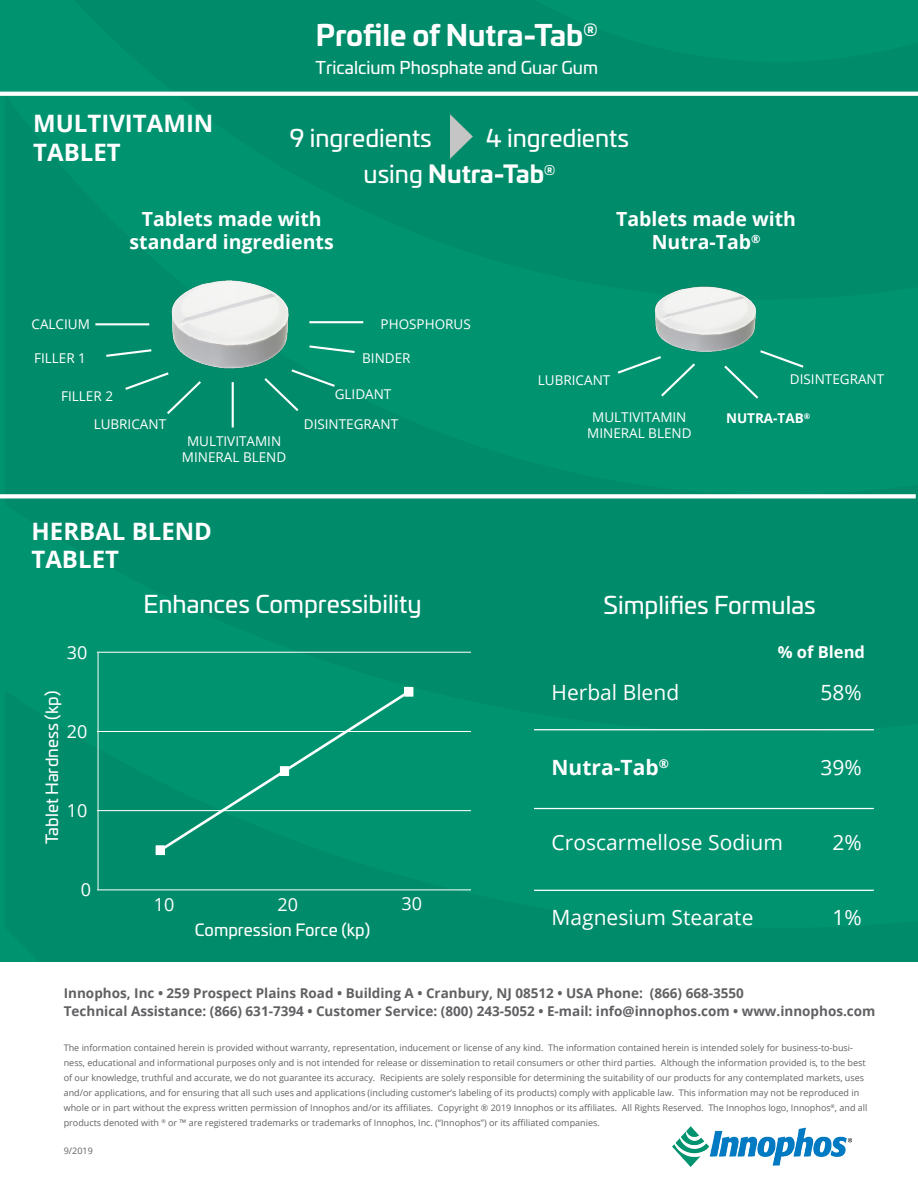
<style>
.page{position:relative;width:918px;height:1188px;background:#fff}
.page>*{position:absolute;margin:0;border:0;box-sizing:border-box;transform-origin:0 0}
.t1{font:700 28.5px "Univia Pro";color:#fff}
.t2{font:24px "Univia Pro";color:#fff}
.t3{font:700 24px "Open Sans";color:#fff}
.t4{font:700 24px "Univia Pro";color:#fff}
.t5{font:21px "Open Sans";color:#fff}
.t6{font:700 21px "Open Sans";color:#fff}
.t7{font:700 19.5px "Open Sans";color:#fff}
.t8{font:18px "Open Sans";color:#fff}
.t9{font:17.25px "Univia Pro";color:#fff}
.t10{font:16.5px "Univia Pro";color:#fff}
.t11{font:700 16.5px "Open Sans";color:#fff}
.t12{font:13.65px "Calibri";color:#fff;scale:.94 1}
.Text_back_small{font:700 13.5px "Open Sans";color:#616164}
.t13{font:13.5px "Open Sans";color:#fff}
.t14{font:700 13.5px "Open Sans";color:#fff}
.Text_back_small-2{font:9px/15px "Open Sans";color:#616164}
.s1{font-weight:400}
</style>
<div class="page">
<div style="left:5px;top:733px;width:913px;height:229px;background:#009370"></div>
<div style="left:5px;top:1px;width:913px;height:732px;background:#008c6a"></div>
<img style="left:673px;top:1127px;width:179px;height:39px">
<svg style="left:0;top:92px;width:918px;height:4px"></svg>
<img style="left:144px;top:271px;width:163px;height:107px">
<img style="left:625px;top:260px;width:163px;height:108px">
<hr style="left:95px;top:323px;width:54px;height:2px;background:#fff">
<svg style="left:104px;top:348px;width:50px;height:10px"></svg>
<svg style="left:123px;top:371px;width:80px;height:45px;background:#0d9271"></svg>
<hr style="left:232px;top:382px;width:2px;height:45px;background:#fff">
<svg style="left:262px;top:368px;width:75px;height:45px;background:#0e9372"></svg>
<svg style="left:307px;top:344px;width:50px;height:10px"></svg>
<hr style="left:309px;top:321px;width:54px;height:2px;background:#fff">
<div style="left:722px;top:348px;width:84px;height:53px;background:#009370"></div>
<svg style="left:615px;top:354px;width:82px;height:45px;background:#0d9877"></svg>
<div style="left:97px;top:646px;width:375px;height:250px;background:#009370"></div>
<svg style="left:0;top:494px;width:916px;height:4px"></svg>
<hr style="left:534px;top:729px;width:340px;height:1px;background:#fff">
<hr style="left:534px;top:808px;width:340px;height:1px;background:#fff">
<hr style="left:534px;top:890px;width:340px;height:1px;background:#fff">
<img style="left:450px;top:115px;width:23px;height:44px">
<p class="t3" style="left:33px;top:107px;width:182px">MULTIVITAMIN</p>
<p class="t3" style="left:33px;top:135px;width:89px">TABLET</p>
<p class="t1" style="left:316px;top:12px;width:283px">Profile of Nutra-Tab<sup>®</sup></p>
<p class="t9" style="left:316px;top:55px;width:284px">Tricalcium Phosphate and Guar Gum</p>
<p class="t2" style="left:290px;top:120px;width:143px">9 ingredients</p>
<p class="t2" style="left:486px;top:120px;width:144px">4 ingredients</p>
<p class="t4" style="left:364px;top:155px;width:193px"><span class="s1">using</span> Nutra-Tab<sup>®</sup></p>
<p class="t7" style="left:142px;top:205px;width:181px">Tablets made with</p>
<p class="t7" style="left:130px;top:229px;width:206px">standard ingredients</p>
<p class="t13" style="left:32px;top:315px;width:60px">CALCIUM</p>
<p class="t13" style="left:34px;top:349px;width:53px">FILLER 1</p>
<p class="t13" style="left:61px;top:387px;width:53px">FILLER 2</p>
<p class="t13" style="left:94px;top:415px;width:74px">LUBRICANT</p>
<p class="t13" style="left:187px;top:432px;width:96px">MULTIVITAMIN</p>
<p class="t13" style="left:182px;top:448px;width:106px">MINERAL BLEND</p>
<p class="t13" style="left:381px;top:315px;width:92px">PHOSPHORUS</p>
<p class="t13" style="left:362px;top:349px;width:50px">BINDER</p>
<p class="t13" style="left:335px;top:385px;width:58px">GLIDANT</p>
<p class="t13" style="left:304px;top:415px;width:96px">DISINTEGRANT</p>
<p class="t3" style="left:32px;top:514px;width:182px">HERBAL BLEND</p>
<p class="t3" style="left:32px;top:543px;width:89px">TABLET</p>
<p class="t7" style="left:616px;top:205px;width:181px">Tablets made with</p>
<p class="t7" style="left:652px;top:229px;width:110px">Nutra-Tab<sup>®</sup></p>
<p class="t13" style="left:538px;top:371px;width:74px">LUBRICANT</p>
<p class="t13" style="left:592px;top:408px;width:96px">MULTIVITAMIN</p>
<p class="t13" style="left:587px;top:424px;width:106px">MINERAL BLEND</p>
<p class="t13" style="left:790px;top:369px;width:96px">DISINTEGRANT</p>
<p class="t14" style="left:726px;top:409px;width:86px">NUTRA-TAB<sup>®</sup></p>
<p class="t8" style="left:67px;top:640px;width:22px">30</p>
<p class="t12" style="left:73px;top:642px;width:15px">30</p>
<p class="t10" style="left:40px;top:844px;width:155px;rotate:-90deg">Tablet Hardness (kp)</p>
<p class="t8" style="left:67px;top:719px;width:22px">20</p>
<p class="t12" style="left:73px;top:721px;width:15px">20</p>
<p class="t8" style="left:67px;top:798px;width:22px">10</p>
<p class="t12" style="left:73px;top:801px;width:15px">10</p>
<p class="t8" style="left:81px;top:877px;width:12px">0</p>
<p class="t12" style="left:80px;top:880px;width:8px">0</p>
<p class="t2" style="left:143px;top:586px;width:280px">Enhances Compressibility</p>
<p class="t2" style="left:604px;top:587px;width:214px">Simplifies Formulas</p>
<p class="t5" style="left:552px;top:678px;width:129px">Herbal Blend</p>
<p class="t6" style="left:552px;top:753px;width:119px">Nutra-Tab<sup>®</sup></p>
<p class="t11" style="left:778px;top:641px;width:89px">% of Blend</p>
<p class="t5" style="left:821px;top:678px;width:43px">58%</p>
<p class="t5" style="left:821px;top:753px;width:43px">39%</p>
<p class="t8" style="left:154px;top:892px;width:22px">10</p>
<p class="t8" style="left:278px;top:892px;width:22px">20</p>
<p class="t8" style="left:401px;top:891px;width:22px">30</p>
<p class="t10" style="left:195px;top:917px;width:177px">Compression Force (kp)</p>
<p class="t5" style="left:552px;top:828px;width:233px">Croscarmellose Sodium</p>
<p class="t5" style="left:552px;top:903px;width:203px">Magnesium Stearate</p>
<p class="t5" style="left:833px;top:828px;width:31px">2%</p>
<p class="t5" style="left:833px;top:903px;width:31px">1%</p>
<p class="Text_back_small" style="left:64px;top:983px;width:682px">Innophos, Inc • 259 Prospect Plains Road • Building A • Cranbury, NJ 08512 • USA Phone: (866) 668-3550</p>
<p class="Text_back_small" style="left:64px;top:1001px;width:813px">Technical Assistance: (866) 631-7394 • Customer Service: (800) 243-5052 • E-mail: info@innophos.com • www.innophos.com</p>
<p class="Text_back_small-2" style="left:64px;top:1040px;width:805px">The information contained herein is provided without warranty, representation, inducement or license of any kind. The information contained herein is intended solely for business-to-busi&shy;ness, educational and informational purposes only and is not intended for release or dissemination to retail consumers or other third parties. Although the information provided is, to the best of our knowledge, truthful and accurate, we do not guarantee its accuracy. Recipients are solely responsible for determining the suitability of our products for any contemplated markets, uses and/or applications, and for ensuring that all such uses and applications (including customer’s labeling of its products) comply with applicable law. This information may not be reproduced in whole or in part without the express written permission of Innophos and/or its affiliates. Copyright ® 2019 Innophos or its affiliates. All Rights Reserved. The Innophos logo, Innophos<sup>®</sup>, and all products denoted with <sup>®</sup> or ™ are registered trademarks or trademarks of Innophos, Inc. (“Innophos”) or its affiliated companies.</p>
<p class="Text_back_small-2" style="left:64px;top:1143px;width:31px">9/2019</p>
</div>
